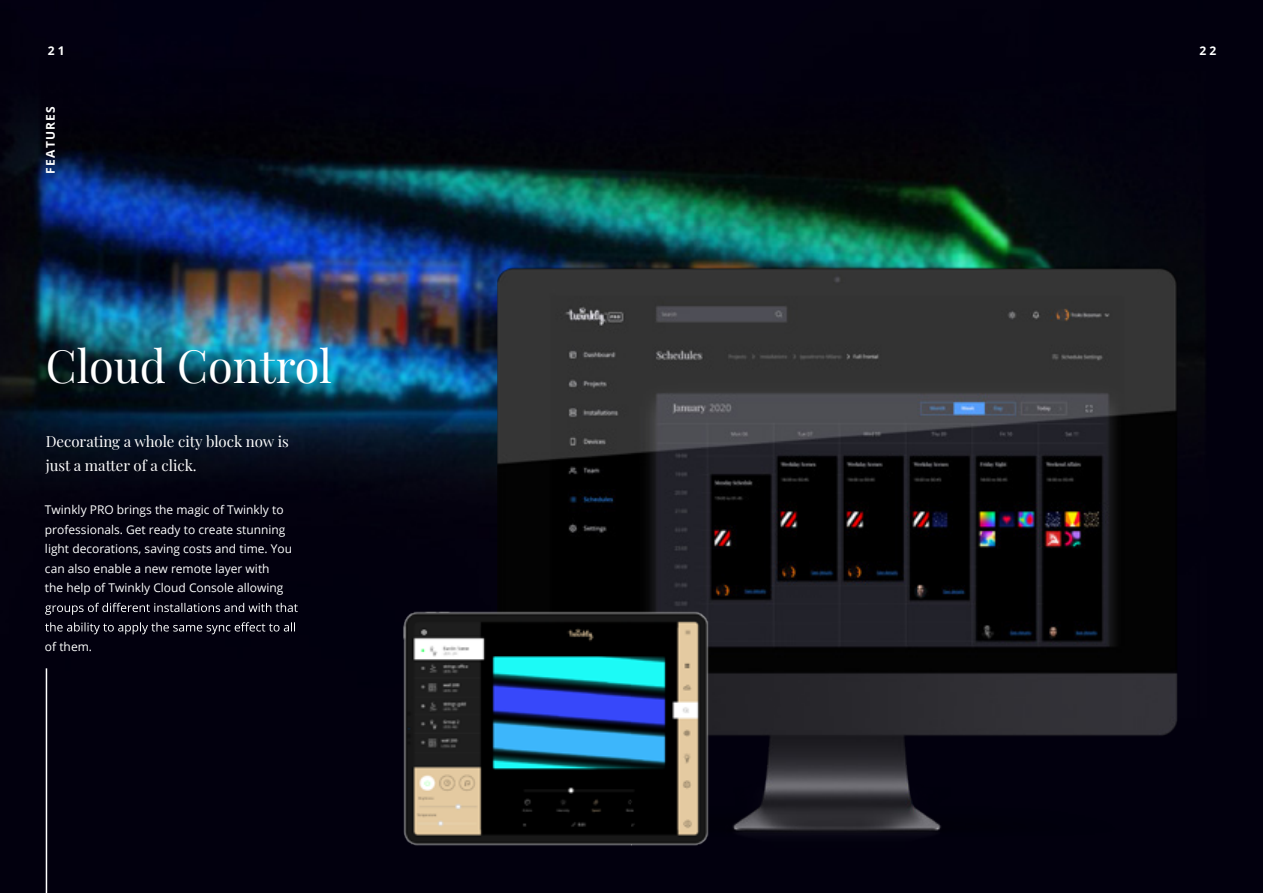
<style>
.page{position:relative;width:1263px;height:893px;background:#fff}
.page>*{position:absolute;margin:0;border:0;box-sizing:border-box;transform-origin:0 0}
.t1{font:45px "Playfair Display";color:#fff}
.t2{font:15px/24px "Playfair Display";color:#fff}
.t3{font:12px/19.5px "Open Sans";color:#fff}
.t4{font:700 12px "Open Sans";letter-spacing:.1em;color:#fff}
</style>
<div class="page">
<img style="left:0;top:0;width:1263px;height:893px">
<img style="left:497px;top:263px;width:681px;height:584px">
<img style="left:391px;top:606px;width:322px;height:241px">
<svg style="left:45px;top:603px;width:253px;height:12px;background:#302f3a"></svg>
<svg style="left:45px;top:622px;width:250px;height:12px;background:#2f2e39"></svg>
<hr style="left:46px;top:668px;width:1px;height:225px;background:#fff">
<p class="t4" style="left:48px;top:42px;width:18px">21</p>
<p class="t4" style="left:1199px;top:42px;width:18px">22</p>
<p class="t4" style="left:42px;top:174px;width:69px;rotate:-90deg">FEATURES</p>
<h1 class="t1" style="left:46px;top:331px;width:288px">Cloud Control</h1>
<p class="t2" style="left:46px;top:428px;width:245px">Decorating a whole city block now is just a matter of a click.</p>
<p class="t3" style="left:45px;top:500px;width:249px">Twinkly PRO brings the magic of Twinkly to professionals. Get ready to create stunning light decorations, saving costs and time. You can also enable a new remote layer with<br>the help of Twinkly Cloud Console allowing</p>
<p class="t3" style="left:45px;top:636px;width:49px">of them.</p>
</div>
